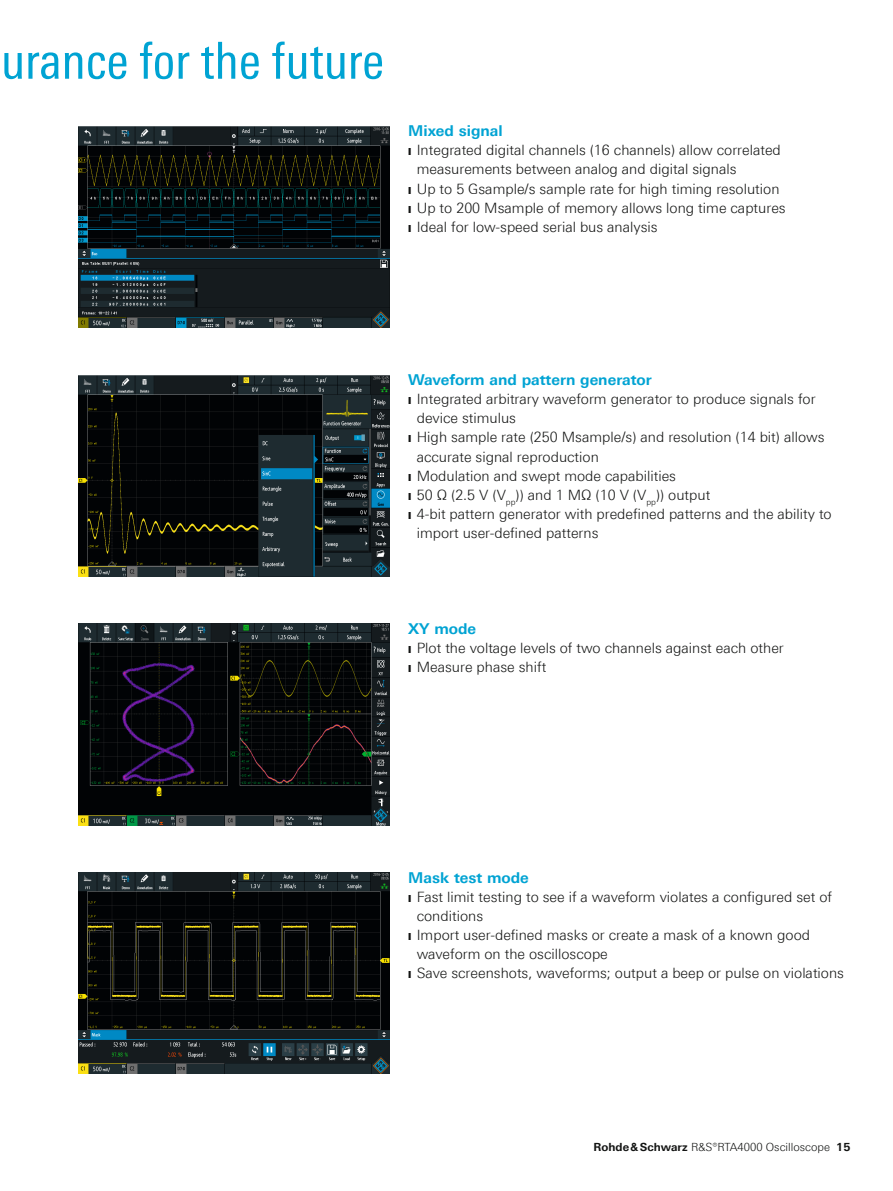
<style>
.page{position:relative;width:893px;height:1191px;background:#fff}
.page>*{position:absolute;margin:0;border:0;box-sizing:border-box;transform-origin:0 0}
.t1{font:51px "Linotype Univers 420 Cn";color:#00a3d3}
.t2{font:700 15px "Linotype Univers 630";color:#00a3d3}
.t3{font:300 14.25px/19.2px "Linotype Univers 330";color:#131413}
.t4{font:300 11.25px "Linotype Univers 330";color:#131413}
.s1{font-family:"Linotype Univers 630";font-weight:700}
</style>
<div class="page">
<img style="left:79px;top:375px;width:310px;height:201px">
<img style="left:79px;top:873px;width:310px;height:201px">
<img style="left:79px;top:624px;width:310px;height:201px">
<img style="left:79px;top:127px;width:310px;height:200px">
<h1 class="t1" style="left:1px;top:31px;width:385px">urance for the future</h1>
<p class="t2" style="left:408px;top:122px;width:96px">Mixed signal</p>
<p class="t3" style="left:408px;top:140px;width:374px">❙ Integrated digital channels (16 channels) allow correlated</p>
<p class="t3" style="left:417px;top:160px;width:321px">measurements between analog and digital signals</p>
<p class="t3" style="left:408px;top:179px;width:373px">❙ Up to 5 Gsample/s sample rate for high timing resolution</p>
<p class="t3" style="left:408px;top:198px;width:379px">❙ Up to 200 Msample of memory allows long time captures</p>
<p class="t3" style="left:408px;top:217px;width:251px">❙ Ideal for low-speed serial bus analysis</p>
<p class="t2" style="left:408px;top:370px;width:245px">Waveform and pattern generator</p>
<p class="t3" style="left:408px;top:389px;width:409px">❙ Integrated arbitrary waveform generator to produce signals for</p>
<p class="t3" style="left:417px;top:408px;width:101px">device stimulus</p>
<p class="t3" style="left:408px;top:427px;width:418px">❙ High sample rate (250 Msample/s) and resolution (14 bit) allows</p>
<p class="t3" style="left:417px;top:447px;width:184px">accurate signal reproduction</p>
<p class="t3" style="left:408px;top:466px;width:269px">❙ Modulation and swept mode capabilities</p>
<p class="t3" style="left:408px;top:485px;width:304px">❙ 50 Ω (2.5 V (V<sub>pp</sub>)) and 1 MΩ (10 V (V<sub>pp</sub>)) output</p>
<p class="t3" style="left:408px;top:504px;width:425px">❙ 4-bit pattern generator with predefined patterns and the ability to</p>
<p class="t3" style="left:417px;top:523px;width:183px">import user-defined patterns</p>
<p class="t2" style="left:408px;top:619px;width:70px">XY mode</p>
<p class="t3" style="left:408px;top:638px;width:377px">❙ Plot the voltage levels of two channels against each other ❙ Measure phase shift</p>
<p class="t2" style="left:408px;top:868px;width:122px">Mask test mode</p>
<p class="t3" style="left:408px;top:887px;width:425px">❙ Fast limit testing to see if a waveform violates a configured set of</p>
<p class="t3" style="left:417px;top:906px;width:68px">conditions</p>
<p class="t3" style="left:408px;top:925px;width:403px">❙ Import user-defined masks or create a mask of a known good</p>
<p class="t3" style="left:417px;top:944px;width:193px">waveform on the oscilloscope</p>
<p class="t3" style="left:408px;top:963px;width:437px">❙ Save screenshots, waveforms; output a beep or pulse on violations</p>
<p class="t4" style="left:594px;top:1140px;width:258px"><span class="s1">Rohde&amp;Schwarz</span> R&amp;S®RTA4000 Oscilloscope <span class="s1">15</span></p>
</div>
